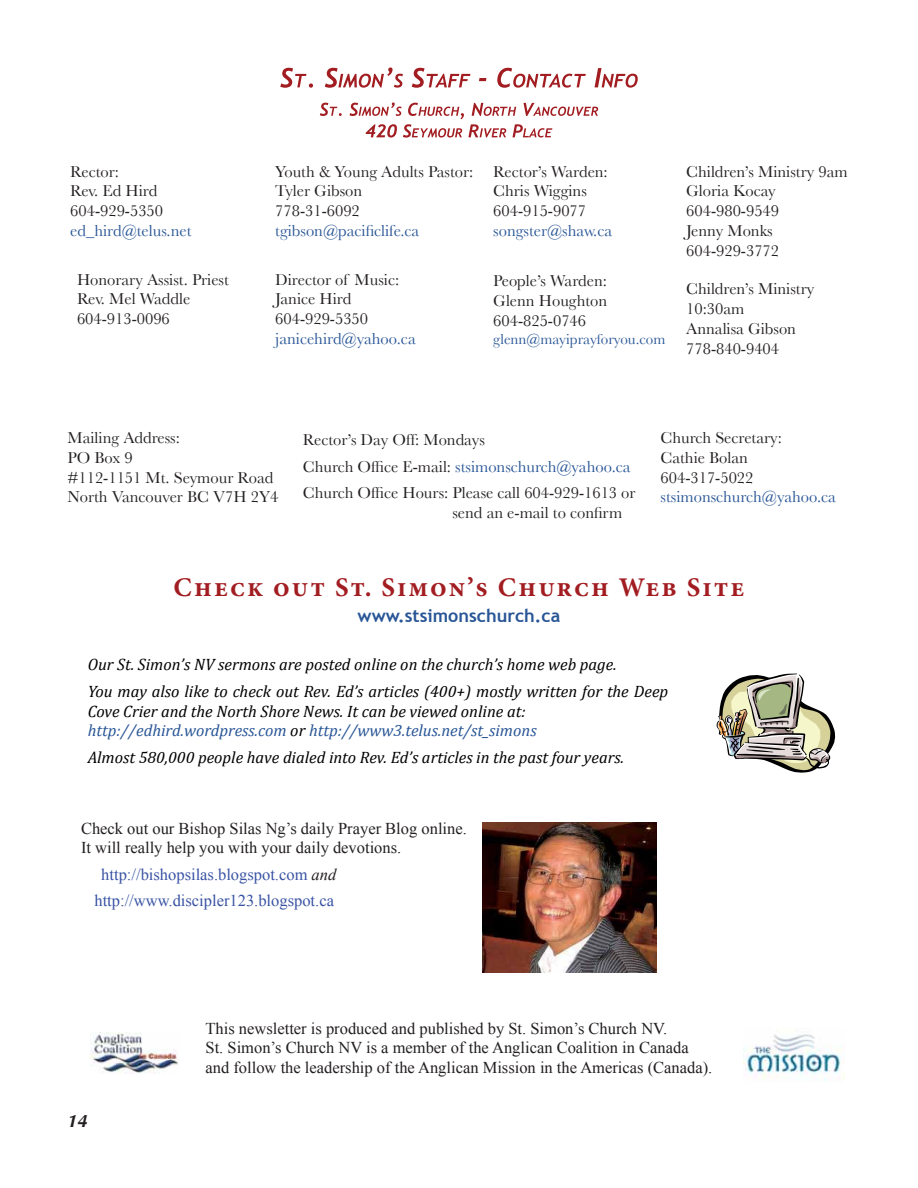
<style>
.page{position:relative;width:918px;height:1188px;background:#fff}
.page>*{position:absolute;margin:0;border:0;box-sizing:border-box;transform-origin:0 0}
.t1{font:700 27px "Minion Pro";letter-spacing:.075em;color:#a21d21}
.t2{font:700 18px "Trebuchet MS";color:#285596}
.t3{font:italic 700 18px "Optima";color:#231f20}
.t4{font:16.5px/19.8px "Baskerville";color:#231f20}
.t5{font:16.5px/19.8px "Times New Roman";color:#231f20}
.t6{font:italic 16.5px/26.5px "Cambria";color:#000}
.t7{font:italic 16.5px/19.8px "Cambria";color:#285596}
.t8{font:16.5px "Baskerville";color:#285596}
.t9{font:16.5px/26.5px "Times New Roman";color:#3953a4;text-align:center}
.t10{font:15px "Baskerville";color:#285596}
.s1{color:#285596}
.s2{color:#000}
.s3{font-style:italic;color:#231f20}
</style>
<div class="page">
<img style="left:91px;top:1033px;width:87px;height:41px">
<img style="left:743px;top:1034px;width:102px;height:47px">
<img style="left:482px;top:822px;width:174px;height:151px">
<svg style="left:717px;top:674px;width:118px;height:99px"></svg>
<svg style="left:280px;top:68px;width:358px;height:20px"></svg>
<svg style="left:320px;top:102px;width:278px;height:36px"></svg>
<p class="t4" style="left:70px;top:161px;width:94px">Rector:<br>Rev. Ed Hird<br>604-929-5350</p>
<p class="t8" style="left:70px;top:221px;width:123px">ed_hird@telus.net</p>
<p class="t4" style="left:275px;top:161px;width:200px">Youth &amp; Young Adults Pastor:<br>Tyler Gibson<br>778-31-6092</p>
<p class="t8" style="left:275px;top:221px;width:146px">tgibson@pacificlife.ca</p>
<p class="t4" style="left:77px;top:269px;width:153px">Honorary Assist. Priest<br>Rev. Mel Waddle<br>604-913-0096</p>
<p class="t4" style="left:275px;top:269px;width:125px">Director of Music:<br>Janice Hird<br>604-929-5350</p>
<p class="t8" style="left:275px;top:329px;width:142px">janicehird@yahoo.ca</p>
<p class="t4" style="left:493px;top:161px;width:116px">Rector’s Warden:<br>Chris Wiggins<br>604-915-9077</p>
<p class="t8" style="left:493px;top:221px;width:120px">songster@shaw.ca</p>
<p class="t4" style="left:493px;top:271px;width:115px;text-align:justify">People’s Warden:<br>Glenn Houghton 604-825-0746</p>
<p class="t10" style="left:493px;top:330px;width:174px">glenn@mayiprayforyou.com</p>
<p class="t4" style="left:686px;top:161px;width:163px">Children’s Ministry 9am<br>Gloria Kocay<br>604-980-9549<br>Jenny Monks<br>604-929-3772</p>
<p class="t4" style="left:686px;top:279px;width:130px">Children’s Ministry<br>10:30am<br>Annalisa Gibson<br>778-840-9404</p>
<p class="t4" style="left:68px;top:428px;width:213px">Mailing Address:<br>PO Box 9<br>#112-1151 Mt. Seymour Road<br>North Vancouver BC V7H 2Y4</p>
<p class="t4" style="left:303px;top:426px;width:334px;line-height:26.5px">Rector’s Day Off: Mondays<br>Church Office E-mail: <span class="s1">stsimonschurch@yahoo.ca<br></span>Church Office Hours: Please call 604-929-1613 or</p>
<p class="t4" style="left:452px;top:502px;width:171px">send an e-mail to confirm</p>
<p class="t4" style="left:661px;top:428px;width:123px">Church Secretary:<br>Cathie Bolan<br>604-317-5022</p>
<p class="t8" style="left:661px;top:487px;width:177px">stsimonschurch@yahoo.ca</p>
<h1 class="t1" style="left:173px;top:568px;width:573px">Check out St. Simon’s Church Web Site</h1>
<p class="t2" style="left:358px;top:604px;width:204px">www.stsimonschurch.ca</p>
<p class="t6" style="left:88px;top:651px;width:582px">Our St. Simon’s NV sermons are posted online on the church’s home web page.<br>You may also like to check out Rev. Ed’s articles (400+) mostly written for the Deep</p>
<p class="t7" style="left:88px;top:701px;width:450px"><span class="s2">Cove Crier and the North Shore News. It can be viewed online at: </span>http://edhird.wordpress.com <span class="s2">or</span> http://www3.telus.net/st_simons</p>
<p class="t6" style="left:88px;top:744px;width:538px">Almost 580,000 people have dialed into Rev. Ed’s articles in the past four years.</p>
<p class="t5" style="left:81px;top:818px;width:387px">Check out our Bishop Silas Ng’s daily Prayer Blog online.<br>It will really help you with your daily devotions.</p>
<p class="t9" style="left:94px;top:861px;width:243px">http://bishopsilas.blogspot.com <span class="s3">and </span>http://www.discipler123.blogspot.ca</p>
<p class="t3" style="left:68px;top:1111px;width:22px">14</p>
<p class="t5" style="left:206px;top:1018px;width:508px">This newsletter is produced and published by St. Simon’s Church NV.<br>St. Simon’s Church NV is a member of the Anglican Coalition in Canada and follow the leadership of the Anglican Mission in the Americas (Canada).</p>
</div>
